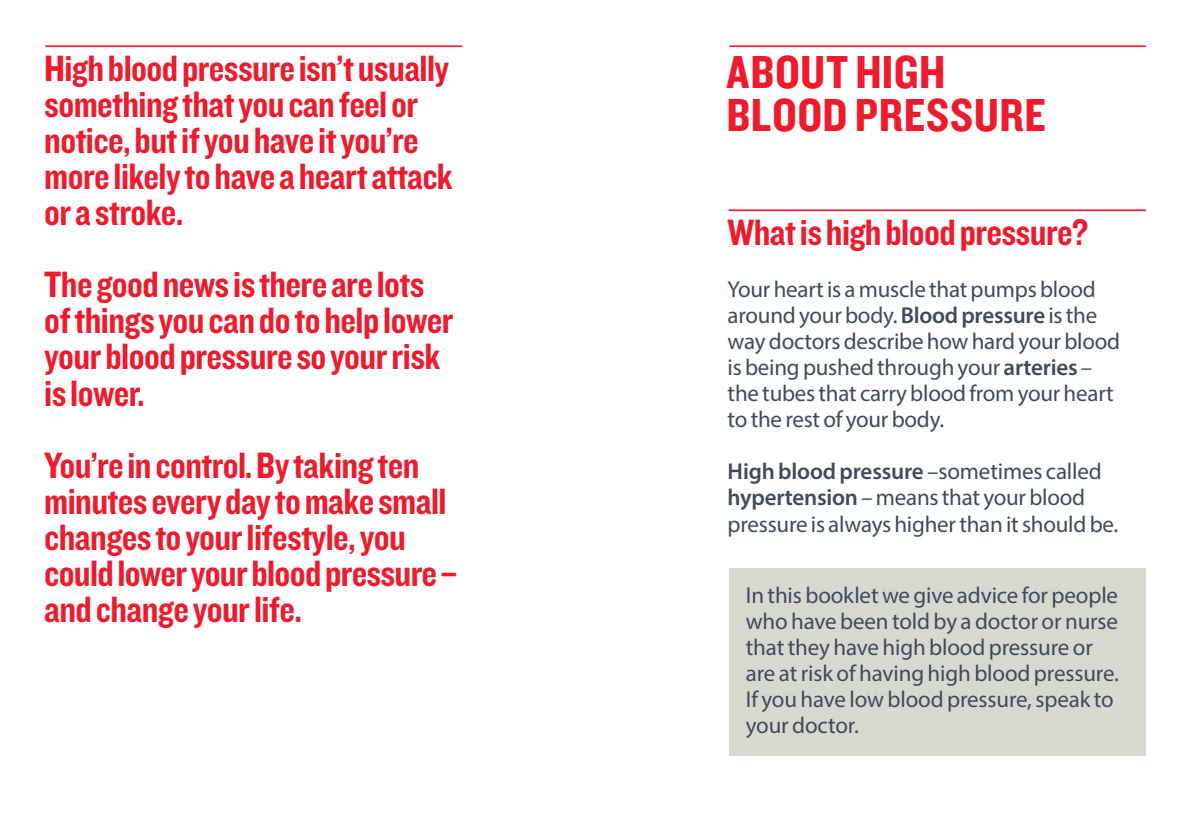
<style>
.page{position:relative;width:1191px;height:840px;background:#fff}
.page>*{position:absolute;margin:0;border:0;box-sizing:border-box;transform-origin:0 0}
.t1{font:48px/43px "Knockout 50 Welterweight";letter-spacing:.01em;color:#ee1b2d}
.Heading{font:38px/36px "Knockout 50 Welterweight";letter-spacing:-.015em;color:#ee1b2d}
.Body{font:23px/26px "Myriad Pro";letter-spacing:-.01em;color:#404b5c}
.s1{font-weight:600}
</style>
<div class="page">
<hr style="left:45px;top:45px;width:417px;height:2px;background:#ee1b2d">
<hr style="left:729px;top:45px;width:417px;height:2px;background:#ee1b2d">
<hr style="left:729px;top:209px;width:416px;height:2px;background:#ee1b2d">
<div style="left:729px;top:568px;width:416px;height:187px;background:#d8d8cf"></div>
<p class="Heading" style="left:44px;top:49px;width:410px">High blood pressure isn’t usually something that you can feel or notice, but if you have it you’re more likely to have a heart attack or a stroke.</p>
<p class="Heading" style="left:44px;top:265px;width:411px">The good news is there are lots of things you can do to help lower your blood pressure so your risk is lower.</p>
<p class="Heading" style="left:44px;top:445px;width:416px">You’re in control. By taking ten minutes every day to make small changes to your lifestyle, you could lower your blood pressure – and change your life.</p>
<p class="t1" style="left:726px;top:49px;width:321px">ABOUT HIGH<br>BLOOD PRESSURE</p>
<p class="Heading" style="left:727px;top:213px;width:362px">What is high blood pressure?</p>
<p class="Body" style="left:727px;top:276px;width:394px">Your heart is a muscle that pumps blood around your body. <span class="s1">Blood pressure</span> is the way doctors describe how hard your blood is being pushed through your <span class="s1">arteries</span> – the tubes that carry blood from your heart to the rest of your body.</p>
<p class="Body" style="left:727px;top:458px;width:392px"><span class="s1">High blood pressure</span> –sometimes called <span class="s1">hypertension</span> – means that your blood pressure is always higher than it should be.</p>
<p class="Body" style="left:746px;top:581px;width:375px">In this booklet we give advice for people who have been told by a doctor or nurse that they have high blood pressure or are at risk of having high blood pressure.<br>If you have low blood pressure, speak to your doctor.</p>
</div>
